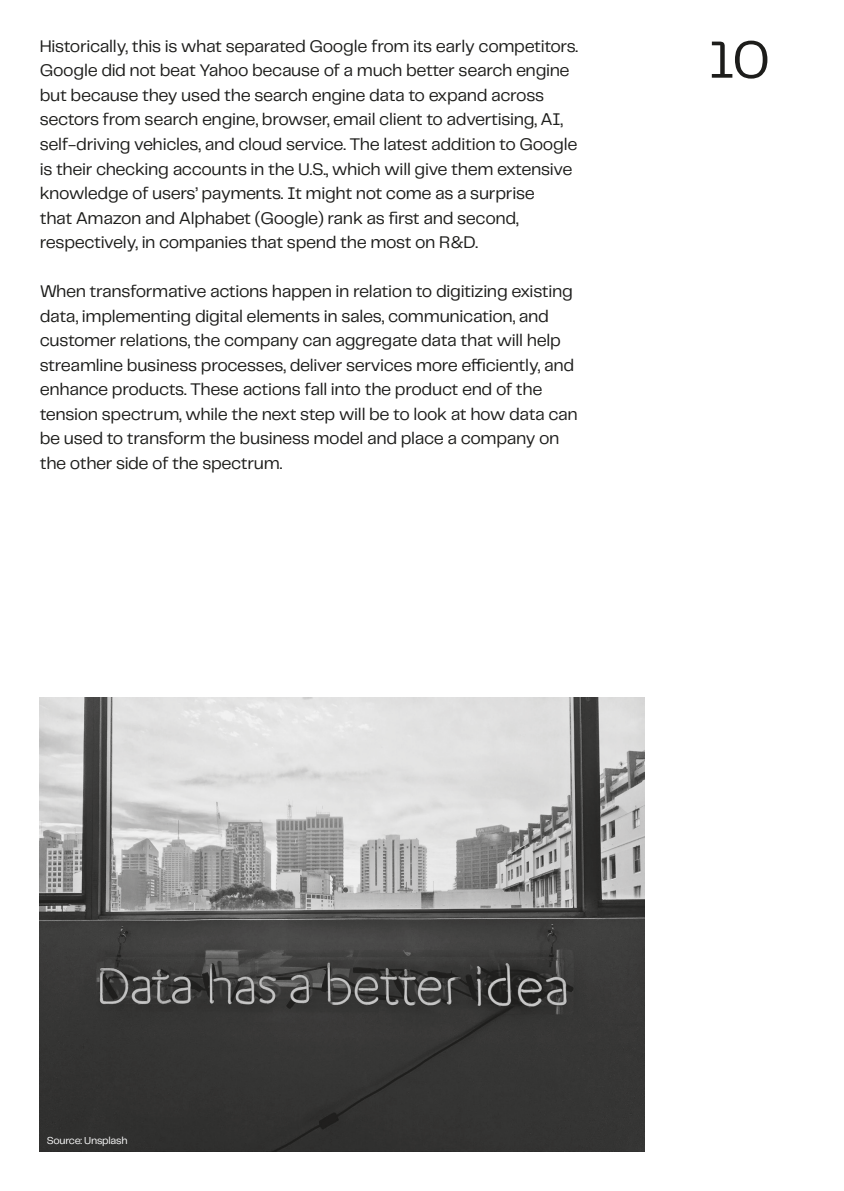
<style>
.page{position:relative;width:844px;height:1191px;background:#fff}
.page>*{position:absolute;margin:0;border:0;box-sizing:border-box;transform-origin:0 0}
.t1{font:54.25px "Telegraf";color:#1d1d1b}
.Brødtekst{font:17.5px/24.5px "Telegraf";letter-spacing:-.02em;color:#1d1d1b}
.t2{font:10.5px "Telegraf";letter-spacing:-.02em;color:#fff}
</style>
<div class="page">
<img style="left:40px;top:698px;width:604px;height:453px">
<p class="Brødtekst" style="left:40px;top:33px;width:539px">Historically, this is what separated Google from its early competitors.<br>Google did not beat Yahoo because of a much better search engine but because they used the search engine data to expand across sectors from search engine, browser, email client to advertising, AI, self-driving vehicles, and cloud service. The latest addition to Google is their checking accounts in the U.S., which will give them extensive knowledge of users’ payments. It might not come as a surprise<br>that Amazon and Alphabet (Google) rank as first and second, respectively, in companies that spend the most on R&amp;D.</p>
<p class="Brødtekst" style="left:40px;top:278px;width:539px">When transformative actions happen in relation to digitizing existing data, implementing digital elements in sales, communication, and customer relations, the company can aggregate data that will help streamline business processes, deliver services more efficiently, and enhance products. These actions fall into the product end of the tension spectrum, while the next step will be to look at how data can be used to transform the business model and place a company on the other side of the spectrum.</p>
<p class="t1" style="left:708px;top:25px;width:63px">10</p>
<p class="t2" style="left:47px;top:1133px;width:82px">Source: Unsplash</p>
</div>
